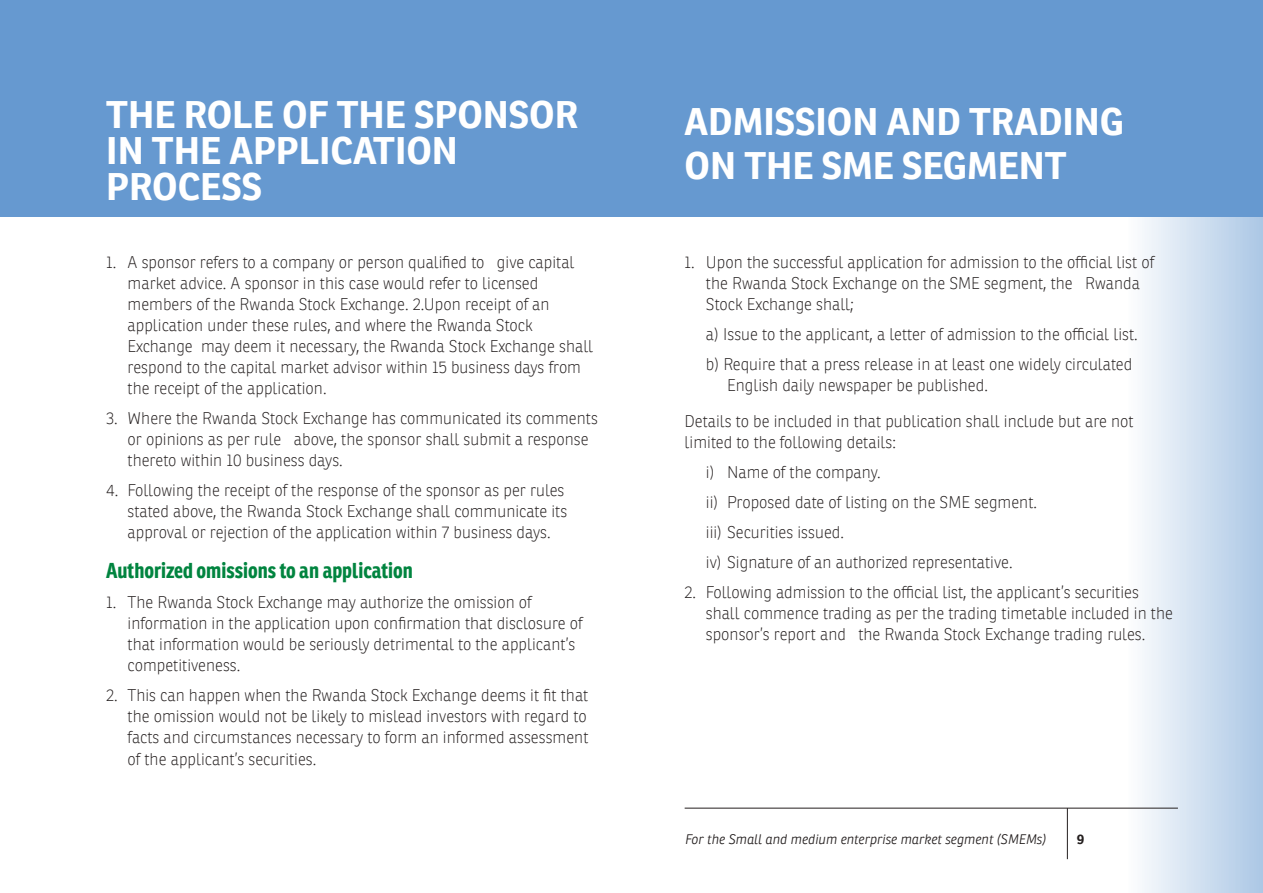
<style>
.page{position:relative;width:1263px;height:893px;background:#fff}
.page>*{position:absolute;margin:0;border:0;box-sizing:border-box;transform-origin:0 0}
.t1{font:700 37.5px/36px "Ronnia";color:#fff}
.t2{font:700 21px "Ronnia Cond";color:#01843f}
.t3{font:100 16.5px/21px "Ronnia";color:#241f1f}
.t4{font:italic 300 13.5px "Ronnia";color:#241f1f}
.t5{font:700 13.5px "Ronnia";color:#241f1f}
</style>
<div class="page">
<svg style="left:975px;top:216px;width:288px;height:677px"></svg>
<div style="left:0;top:0;width:1263px;height:216px;background:#6699d0"></div>
<hr style="left:685px;top:808px;width:493px;height:1px;background:#241f1f">
<hr style="left:1067px;top:808px;width:1px;height:51px;background:#241f1f">
<h1 class="t1" style="left:106px;top:96px;width:473px">THE ROLE OF THE SPONSOR<br>IN THE APPLICATION<br>PROCESS</h1>
<h1 class="t1" style="left:685px;top:100px;width:441px;line-height:43.5px">ADMISSION AND TRADING<br>ON THE SME SEGMENT</h1>
<p class="t3" style="left:128px;top:251px;width:467px;text-indent:-21px">1. A sponsor refers to a company or person qualified to give capital market advice. A sponsor in this case would refer to licensed members of the Rwanda Stock Exchange. 2.Upon receipt of an application under these rules, and where the Rwanda Stock Exchange may deem it necessary, the Rwanda Stock Exchange shall respond to the capital market advisor within 15 business days from the receipt of the application.</p>
<p class="t3" style="left:128px;top:408px;width:472px;text-indent:-21px">3. Where the Rwanda Stock Exchange has communicated its comments or opinions as per rule above, the sponsor shall submit a response thereto within 10 business days.</p>
<p class="t3" style="left:128px;top:480px;width:441px;text-indent:-21px">4. Following the receipt of the response of the sponsor as per rules stated above, the Rwanda Stock Exchange shall communicate its approval or rejection of the application within 7 business days.</p>
<p class="t2" style="left:106px;top:557px;width:308px">Authorized omissions to an application</p>
<p class="t3" style="left:128px;top:592px;width:457px;text-indent:-21px">1. The Rwanda Stock Exchange may authorize the omission of information in the application upon confirmation that disclosure of that information would be seriously detrimental to the applicant’s competitiveness.</p>
<p class="t3" style="left:128px;top:685px;width:462px;text-align:justify;text-indent:-21px">2. This can happen when the Rwanda Stock Exchange deems it fit that the omission would not be likely to mislead investors with regard to facts and circumstances necessary to form an informed assessment of the applicant’s securities.</p>
<p class="t3" style="left:706px;top:252px;width:450px;text-indent:-21px">1. Upon the successful application for admission to the official list of the Rwanda Stock Exchange on the SME segment, the Rwanda<br>Stock Exchange shall;</p>
<p class="t3" style="left:706px;top:319px;width:433px;line-height:30px">a) Issue to the applicant, a letter of admission to the official list. b) Require that a press release in at least one widely circulated</p>
<p class="t3" style="left:685px;top:367px;width:451px;line-height:36px;text-indent:43px">English daily newspaper be published.<br>Details to be included in that publication shall include but are not</p>
<p class="t3" style="left:706px;top:427px;width:333px;line-height:30px;text-indent:-21px">limited to the following details:<br>i) Name of the company.<br>ii) Proposed date of listing on the SME segment. iii) Securities issued.<br>iv) Signature of an authorized representative.</p>
<p class="t3" style="left:706px;top:582px;width:469px;text-indent:-21px">2. Following admission to the official list, the applicant’s securities shall commence trading as per the trading timetable included in the sponsor’s report and the Rwanda Stock Exchange trading rules.</p>
<p class="t4" style="left:685px;top:831px;width:363px">For the Small and medium enterprise market segment (SMEMs)</p>
<p class="t5" style="left:1077px;top:831px;width:9px">9</p>
</div>
